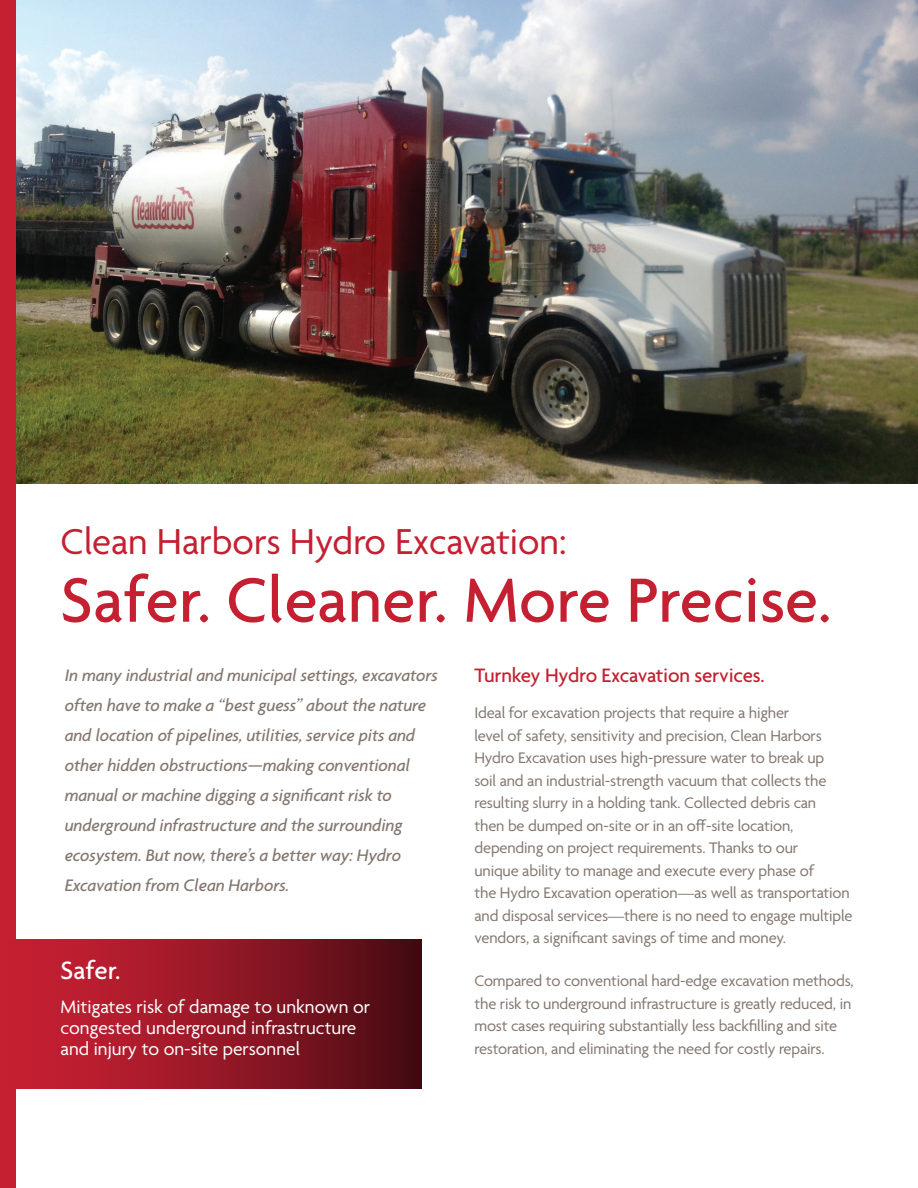
<style>
.page{position:relative;width:918px;height:1188px;background:#fff}
.page>*{position:absolute;margin:0;border:0;box-sizing:border-box;transform-origin:0 0}
.Body{font:500 67.5px "Agenda";color:#c42032}
.Body-2{font:39px "Agenda";color:#c42032}
.Subhead{font:500 27px "Agenda";color:#fff}
.Body-3{font:500 21px "Agenda";letter-spacing:-.01em;color:#c42032}
.Subhead-2{font:19.5px/21px "Agenda";color:#fff}
.Body-4{font:italic 500 18px/30px "Agenda";letter-spacing:-.01em;color:#84776f}
.Body-5{font:16.5px/22.5px "Agenda";letter-spacing:-.01em;color:#84776f}
</style>
<div class="page">
<img style="left:16px;top:0;width:902px;height:484px">
<div style="left:0;top:0;width:16px;height:1188px;background:#c42032"></div>
<svg style="left:16px;top:940px;width:406px;height:149px;background:#8e1624"></svg>
<p class="Body-2" style="left:60px;top:521px;width:508px">Clean Harbors Hydro Excavation:</p>
<p class="Body" style="left:60px;top:559px;width:772px">Safer. Cleaner. More Precise.</p>
<p class="Body-4" style="left:65px;top:660px;width:375px">In many industrial and municipal settings, excavators often have to make a “best guess” about the nature and location of pipelines, utilities, service pits and other hidden obstructions—making conventional manual or machine digging a significant risk to underground infrastructure and the surrounding ecosystem. But now, there’s a better way: Hydro Excavation from Clean Harbors.</p>
<p class="Body-3" style="left:474px;top:663px;width:292px">Turnkey Hydro Excavation services.</p>
<p class="Body-5" style="left:474px;top:703px;width:380px">Ideal for excavation projects that require a higher<br>level of safety, sensitivity and precision, Clean Harbors Hydro Excavation uses high-pressure water to break up<br>soil and an industrial-strength vacuum that collects the resulting slurry in a holding tank. Collected debris can<br>then be dumped on-site or in an off-site location, depending on project requirements. Thanks to our<br>unique ability to manage and execute every phase of<br>the Hydro Excavation operation—as well as transportation and disposal services—there is no need to engage multiple vendors, a significant savings of time and money.</p>
<p class="Body-5" style="left:474px;top:971px;width:381px">Compared to conventional hard-edge excavation methods, the risk to underground infrastructure is greatly reduced, in most cases requiring substantially less backfilling and site restoration, and eliminating the need for costly repairs.</p>
<p class="Subhead" style="left:60px;top:954px;width:62px">Safer.</p>
<p class="Subhead-2" style="left:60px;top:998px;width:311px">Mitigates risk of damage to unknown or congested underground infrastructure and injury to on-site personnel</p>
</div>
